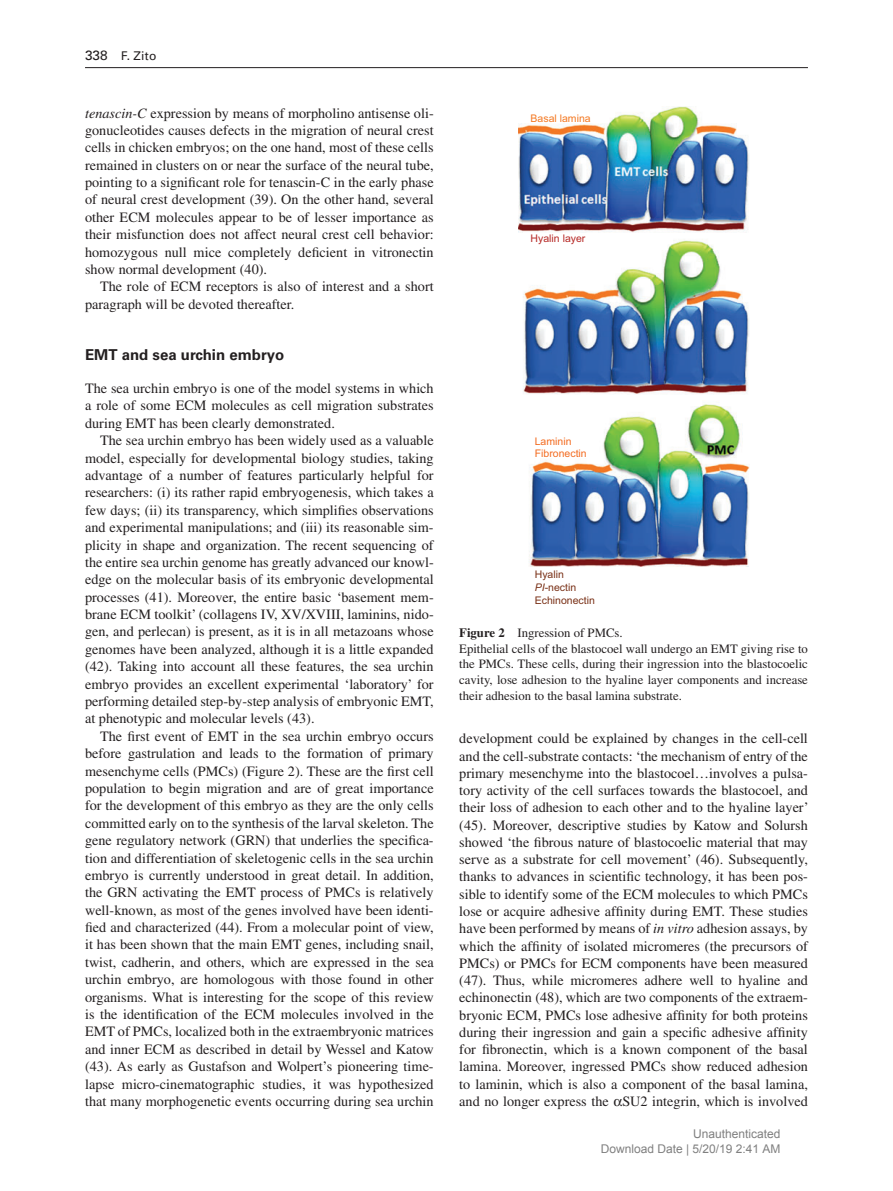
<style>
.page{position:relative;width:893px;height:1191px;background:#fff}
.page>*{position:absolute;margin:0;border:0;box-sizing:border-box;transform-origin:0 0}
.t1{font:700 15px "Univers";color:#231f20}
.t2{font:14.25px/17.4px "Times";color:#231f20;text-align:justify}
.t3{font:12.75px/15.8px "Times";color:#231f20}
.t4{font:12px/15px "Arial";color:#808080;text-align:right}
.t5{font:12px "Univers";color:#231f20}
.t6{font:10.5px/12.6px "Arial";color:#793016}
.t7{font:10.5px/12.6px "Arial";color:#f36c21}
.t8{font:10.5px "Arial";color:#f47923}
.t9{font:10.5px "Arial";color:#b62926}
.s1{font-size:13.5px}
.s2{font-style:italic}
.s3{font-weight:700}
</style>
<div class="page">
<hr style="left:85px;top:67px;width:723px;height:1px;background:#231f20">
<img style="left:518px;top:106px;width:231px;height:460px">
<p class="t5" style="left:85px;top:51px;width:73px"><span class="s1">338</span> F. Zito</p>
<p class="t2" style="left:85px;top:105px;width:350px"><span class="s2">tenascin-C</span> expression by means of morpholino antisense oli&shy;gonucleotides causes defects in the migration of neural crest cells in chicken embryos; on the one hand, most of these cells remained in clusters on or near the surface of the neural tube, pointing to a significant role for tenascin-C in the early phase of neural crest development (39) . On the other hand, several other ECM molecules appear to be of lesser importance as their misfunction does not affect neural crest cell behavior: homozygous null mice completely deficient in vitronectin show normal development (40) .</p>
<p class="t2" style="left:85px;top:279px;width:350px;text-indent:15px">The role of ECM receptors is also of interest and a short paragraph will be devoted thereafter.</p>
<p class="t1" style="left:85px;top:349px;width:201px">EMT and sea urchin embryo</p>
<p class="t2" style="left:85px;top:381px;width:350px">The sea urchin embryo is one of the model systems in which a role of some ECM molecules as cell migration substrates during EMT has been clearly demonstrated.</p>
<p class="t2" style="left:85px;top:433px;width:350px;text-indent:15px">The sea urchin embryo has been widely used as a valuable model, especially for developmental biology studies, taking advantage of a number of features particularly helpful for researchers: (i) its rather rapid embryogenesis, which takes a few days; (ii) its transparency, which simplifies observations and experimental manipulations; and (iii) its reasonable sim&shy;plicity in shape and organization. The recent sequencing of the entire sea urchin genome has greatly advanced our knowl&shy;edge on the molecular basis of its embryonic developmental processes (41) . Moreover, the entire basic ‘ basement mem&shy;brane ECM toolkit ’ (collagens IV, XV/XVIII, laminins, nido&shy;gen, and perlecan) is present, as it is in all metazoans whose genomes have been analyzed, although it is a little expanded (42) . Taking into account all these features, the sea urchin embryo provides an excellent experimental ‘ laboratory ’ for performing detailed step-by-step analysis of embryonic EMT, at phenotypic and molecular levels (43) .</p>
<p class="t2" style="left:85px;top:728px;width:350px;text-indent:15px">The first event of EMT in the sea urchin embryo occurs before gastrulation and leads to the formation of primary mesenchyme cells (PMCs) (Figure 2 ). These are the first cell population to begin migration and are of great importance for the development of this embryo as they are the only cells committed early on to the synthesis of the larval skeleton. The gene regulatory network (GRN) that underlies the specifica&shy;tion and differentiation of skeletogenic cells in the sea urchin embryo is currently understood in great detail. In addition, the GRN activating the EMT process of PMCs is relatively well-known, as most of the genes involved have been identi&shy;fied and characterized (44) . From a molecular point of view, it has been shown that the main EMT genes, including snail, twist, cadherin, and others, which are expressed in the sea urchin embryo, are homologous with those found in other organisms. What is interesting for the scope of this review is the identification of the ECM molecules involved in the EMT of PMCs, localized both in the extraembryonic matrices and inner ECM as described in detail by Wessel and Katow (43) . As early as Gustafson and Wolpert ’ s pioneering time&shy;lapse micro-cinematographic studies, it was hypothesized that many morphogenetic events occurring during sea urchin</p>
<p class="t8" style="left:531px;top:115px;width:62px">Basal lamina</p>
<p class="t9" style="left:531px;top:234px;width:56px">Hyalin layer</p>
<p class="t7" style="left:535px;top:436px;width:53px">Laminin<br>Fibronectin</p>
<p class="t6" style="left:535px;top:569px;width:62px">Hyalin<br><span class="s2">PI</span>-nectin<br>Echinonectin</p>
<p class="t3" style="left:459px;top:626px;width:350px"><span class="s3">Figure 2</span> Ingression of PMCs.<br>Epithelial cells of the blastocoel wall undergo an EMT giving rise to the PMCs. These cells, during their ingression into the blastocoelic cavity, lose adhesion to the hyaline layer components and increase their adhesion to the basal lamina substrate.</p>
<p class="t2" style="left:459px;top:731px;width:351px">development could be explained by changes in the cell-cell and the cell-substrate contacts: ‘ the mechanism of entry of the primary mesenchyme into the blastocoel … involves a pulsa&shy;tory activity of the cell surfaces towards the blastocoel, and their loss of adhesion to each other and to the hyaline layer ’ (45) . Moreover, descriptive studies by Katow and Solursh showed ‘ the fibrous nature of blastocoelic material that may serve as a substrate for cell movement ’ (46) . Subsequently, thanks to advances in scientific technology, it has been pos&shy;sible to identify some of the ECM molecules to which PMCs lose or acquire adhesive affinity during EMT. These studies have been performed by means of <span class="s2">in vitro</span> adhesion assays, by which the affinity of isolated micromeres (the precursors of PMCs) or PMCs for ECM components have been measured (47) . Thus, while micromeres adhere well to hyaline and echinonectin (48) , which are two components of the extraem&shy;bryonic ECM, PMCs lose adhesive affinity for both proteins during their ingression and gain a specific adhesive affinity for fibronectin, which is a known component of the basal lamina. Moreover, ingressed PMCs show reduced adhesion to laminin, which is also a component of the basal lamina, and no longer express the SU2 integrin, which is involved</p>
<p class="t4" style="left:601px;top:1127px;width:181px">Unauthenticated<br>Download Date | 5/20/19 2:41 AM</p>
</div>
